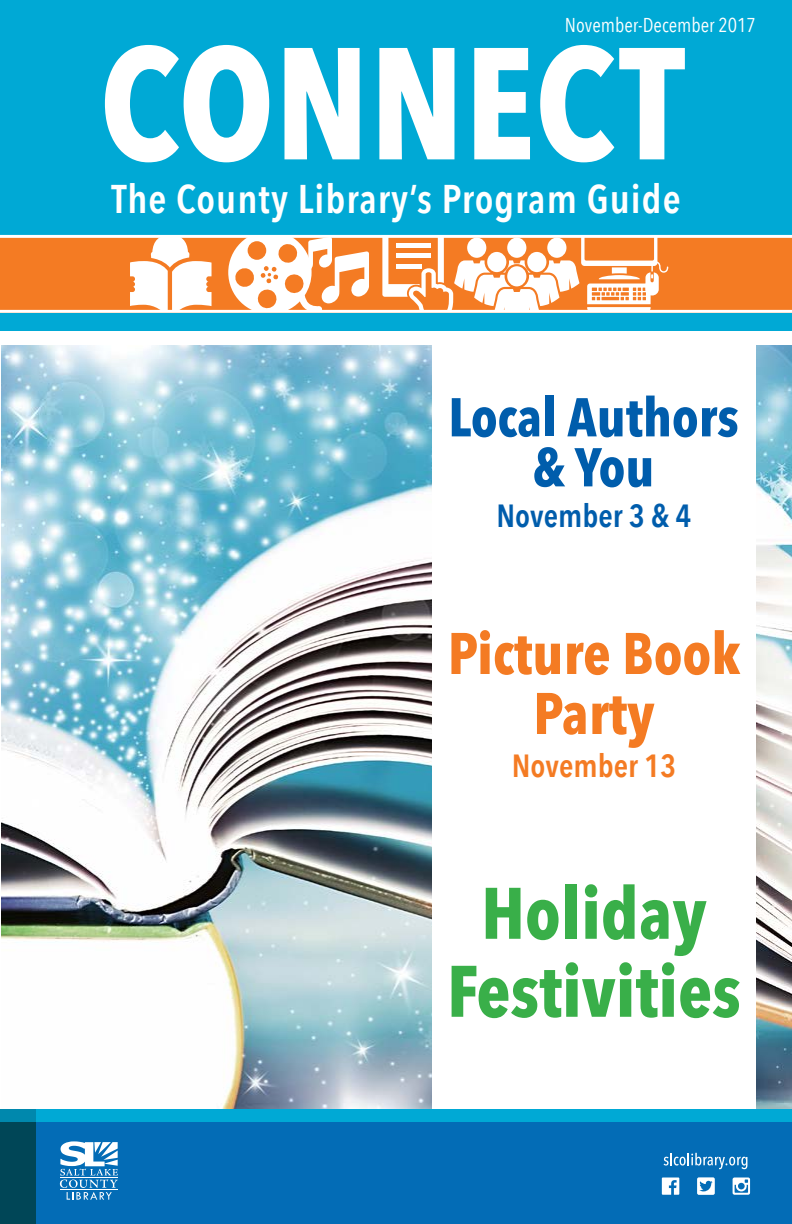
<style>
.page{position:relative;width:792px;height:1224px;background:#fff}
.page>*{position:absolute;margin:0;border:0;box-sizing:border-box;transform-origin:0 0}
.t1{font:700 157.4px "Avenir Next Condensed";color:#fff}
.t2{font:700 72px "Avenir Next Condensed";color:#39af49}
.t3{font:700 58px "Avenir Next Condensed";color:#f47b23}
.t4{font:700 54px "Avenir Next Condensed";color:#005dac}
.t5{font:600 40px "Avenir Next Condensed";letter-spacing:.025em;color:#fff}
.t6{font:600 32px "Avenir Next Condensed";color:#005dac}
.t7{font:600 32px "Avenir Next Condensed";color:#f47b23}
.t8{font:20px "Avenir Next Condensed";color:#fff}
</style>
<div class="page">
<div style="left:0;top:0;width:792px;height:330px;background:#00a9d5"></div>
<div style="left:0;top:236px;width:792px;height:77px;background:#f47b23"></div>
<img style="left:2px;top:346px;width:790px;height:763px">
<div style="left:432px;top:338px;width:324px;height:850px;background:#fff"></div>
<div style="left:4px;top:1116px;width:788px;height:108px;background:#036cb6"></div>
<svg style="left:733px;top:1178px;width:17px;height:17px"></svg>
<svg style="left:662px;top:1178px;width:17px;height:17px"></svg>
<svg style="left:697px;top:1177px;width:18px;height:18px"></svg>
<svg style="left:664px;top:1153px;width:83px;height:16px"></svg>
<svg style="left:60px;top:1141px;width:58px;height:59px"></svg>
<svg style="left:130px;top:238px;width:82px;height:72px"></svg>
<svg style="left:382px;top:238px;width:286px;height:72px"></svg>
<svg style="left:228px;top:238px;width:141px;height:72px"></svg>
<hr style="left:0;top:310px;width:792px;height:3px;background:#fff">
<hr style="left:0;top:235px;width:792px;height:3px;background:#fff">
<div style="left:0;top:1109px;width:792px;height:12px;background:#00a9d5"></div>
<div style="left:0;top:1118px;width:36px;height:106px;background:#004657"></div>
<div style="left:0;top:1109px;width:36px;height:12px;background:#0088ad"></div>
<p class="t8" style="left:565px;top:8px;width:193px">November-December 2017</p>
<p class="t1" style="left:100px;top:8px;width:587px">CONNECT</p>
<p class="t5" style="left:111px;top:164px;width:571px">The County Library’s Program Guide</p>
<p class="t4" style="left:448px;top:384px;width:292px">Local Authors</p>
<p class="t4" style="left:533px;top:434px;width:123px">&amp; You</p>
<p class="t6" style="left:497px;top:489px;width:196px">November 3 &amp; 4</p>
<p class="t3" style="left:448px;top:618px;width:294px">Picture Book</p>
<p class="t3" style="left:533px;top:678px;width:123px">Party</p>
<p class="t7" style="left:512px;top:739px;width:166px">November 13</p>
<p class="t2" style="left:481px;top:869px;width:227px">Holiday</p>
<p class="t2" style="left:447px;top:947px;width:295px">Festivities</p>
</div>
